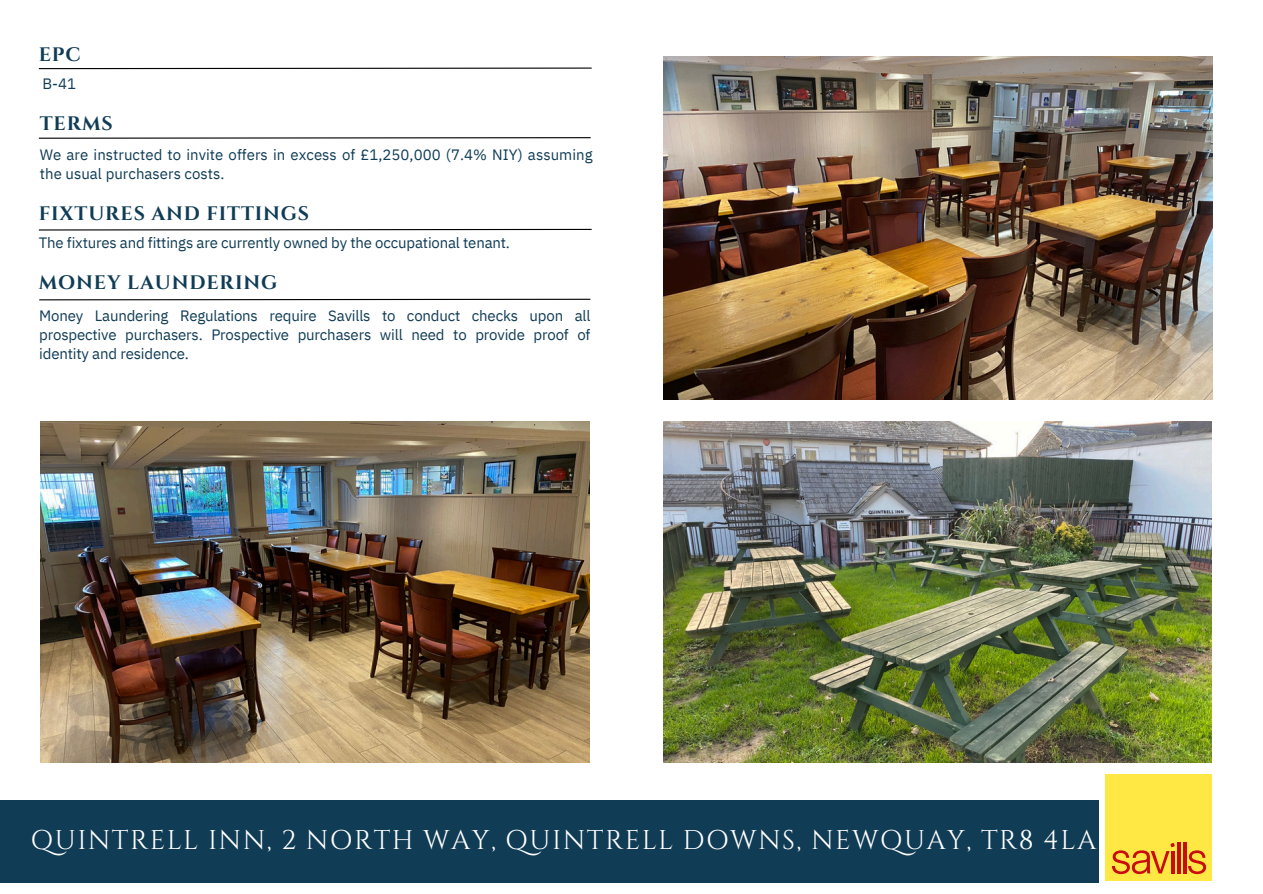
<style>
.page{position:relative;width:1263px;height:894px;background:#fff}
.page>*{position:absolute;margin:0;border:0;box-sizing:border-box;transform-origin:0 0}
.t1{font:27px "Cinzel";letter-spacing:.05em;color:#fff}
.t2{font:700 19.5px "Cinzel";letter-spacing:.045em;color:#103c55}
.t3{font:15px/19.2px "IBM Plex Sans";letter-spacing:-.01em;color:#103c55;text-align:justify}
</style>
<div class="page">
<div style="left:0;top:799px;width:1098px;height:83px;background:#103c55"></div>
<div style="left:1106px;top:774px;width:106px;height:106px;background:#ffe843"></div>
<svg style="left:1112px;top:843px;width:63px;height:30px"></svg>
<hr style="left:1171px;top:850px;width:3px;height:23px;background:#c90c0f">
<hr style="left:1177px;top:842px;width:3px;height:31px;background:#c90c0f">
<hr style="left:1183px;top:842px;width:3px;height:31px;background:#c90c0f">
<svg style="left:1188px;top:850px;width:18px;height:23px"></svg>
<img style="left:663px;top:56px;width:549px;height:343px">
<svg style="left:39px;top:298px;width:552px;height:3px"></svg>
<svg style="left:38px;top:137px;width:553px;height:2px"></svg>
<svg style="left:38px;top:228px;width:554px;height:3px"></svg>
<svg style="left:38px;top:67px;width:554px;height:3px"></svg>
<img style="left:663px;top:421px;width:548px;height:341px">
<img style="left:40px;top:421px;width:549px;height:341px">
<p class="t2" style="left:39px;top:42px;width:43px">EPC</p>
<p class="t3" style="left:42px;top:74px;width:35px">B-41</p>
<h2 class="t2" style="left:40px;top:111px;width:74px">TERMS</h2>
<p class="t3" style="left:40px;top:144px;width:554px">We are instructed to invite offers in excess of £1,250,000 (7.4% NIY) assuming the usual purchasers costs.</p>
<p class="t2" style="left:39px;top:201px;width:272px">FIXTURES AND FITTINGS</p>
<h2 class="t3" style="left:39px;top:232px;width:473px">The fixtures and fittings are currently owned by the occupational tenant.</h2>
<h2 class="t2" style="left:39px;top:270px;width:240px">MONEY LAUNDERING</h2>
<h3 class="t3" style="left:39px;top:306px;width:553px">Money Laundering Regulations require Savills to conduct checks upon all prospective purchasers. Prospective purchasers will need to provide proof of identity and residence.</h3>
<h1 class="t1" style="left:31px;top:822px;width:1067px">QUINTRELL INN, 2 NORTH WAY, QUINTRELL DOWNS, NEWQUAY, TR8 4LA</h1>
</div>
